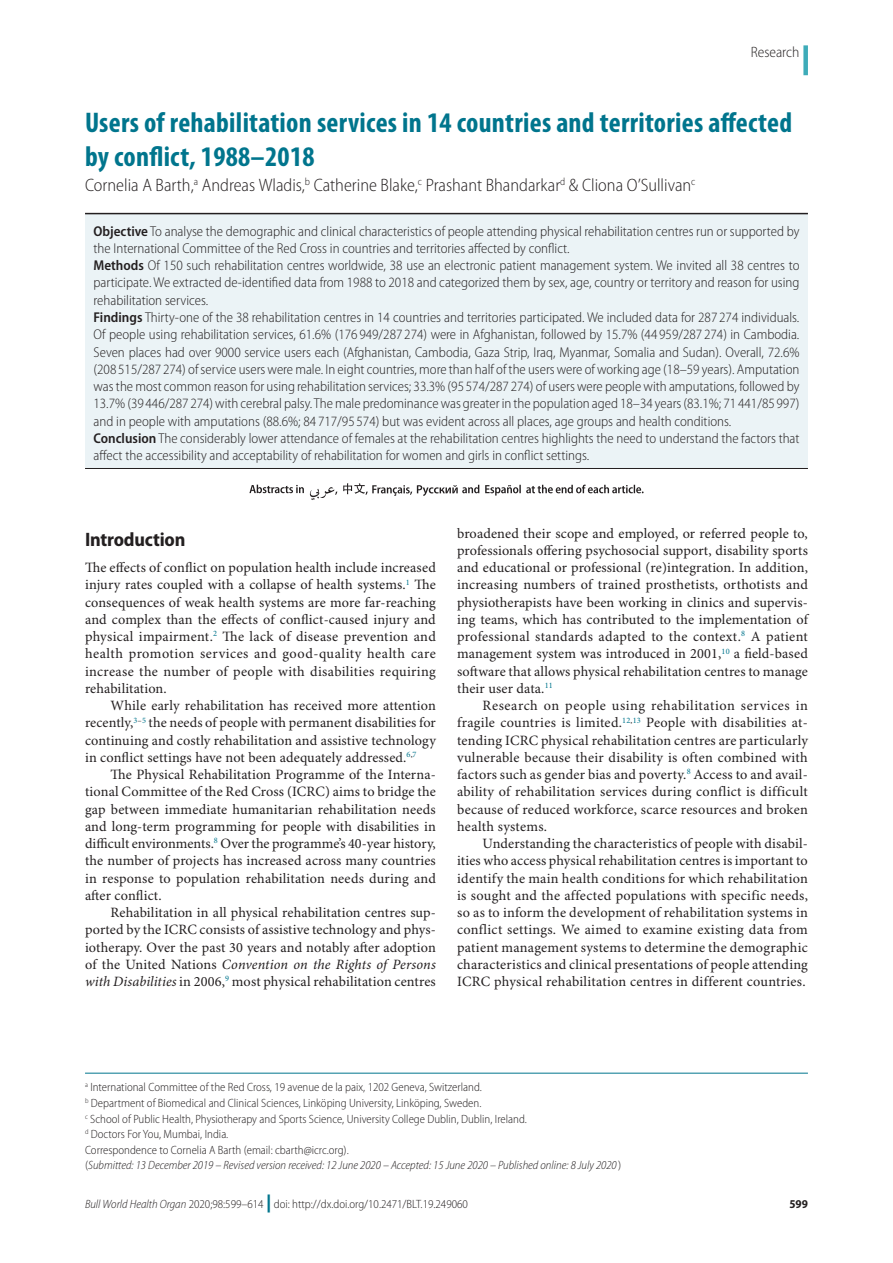
<style>
.page{position:relative;width:893px;height:1263px;background:#fff}
.page>*{position:absolute;margin:0;border:0;box-sizing:border-box;transform-origin:0 0}
.t1{font:700 condensed 28.5px/33.8px "Myriad Pro";letter-spacing:.01em;color:#00758d}
.t2{font:700 semi-condensed 19.5px "Myriad Pro";letter-spacing:-.01em;color:#231f20}
.t3{font:300 semi-condensed 18px "Myriad Pro";color:#231f20}
.t4{font:300 semi-condensed 15px "Myriad Pro";color:#231f20}
.t5{font:14.25px/17.2px "Minion Pro";letter-spacing:.01em;color:#231f20;text-align:justify}
.t6{font:300 semi-condensed 14.25px/17.2px "Myriad Pro";color:#231f20}
.t7{font:300 semi-condensed 12px/15.6px "Myriad Pro";color:#231f20}
.t8{font:700 semi-condensed 12px "Myriad Pro";color:#231f20}
.s1{font-weight:600}
.s2{font-style:italic}
.s3{font-weight:900;font-stretch:normal;font-size:18px;color:#00758d}
</style>
<div class="page">
<div style="left:803px;top:45px;width:5px;height:30px;background:#3eacb9"></div>
<div style="left:85px;top:214px;width:723px;height:254px;background:#ebf3f6"></div>
<hr style="left:85px;top:1073px;width:723px;height:1px;background:#00758d">
<hr style="left:85px;top:468px;width:723px;height:1px;background:#231f20">
<hr style="left:85px;top:213px;width:723px;height:1px;background:#231f20">
<svg style="left:310px;top:483px;width:334px;height:17px"></svg>
<svg style="left:249px;top:485px;width:55px;height:8px"></svg>
<p class="t4" style="left:751px;top:44px;width:50px">Research</p>
<h1 class="t1" style="left:85px;top:106px;width:709px">Users of rehabilitation services in 14 countries and territories affected by conflict, 1988–2018</h1>
<p class="t3" style="left:85px;top:176px;width:612px">Cornelia A Barth,<sup>a</sup> Andreas Wladis,<sup>b</sup> Catherine Blake,<sup>c</sup> Prashant Bhandarkar<sup>d</sup> &amp; Cliona O’Sullivan<sup>c</sup></p>
<p class="t6" style="left:94px;top:223px;width:707px"><span class="s1">Objective</span> To analyse the demographic and clinical characteristics of people attending physical rehabilitation centres run or supported by the International Committee of the Red Cross in countries and territories affected by conflict.<br><span class="s1">Methods</span> Of 150 such rehabilitation centres worldwide, 38 use an electronic patient management system. We invited all 38 centres to participate. We extracted de-identified data from 1988 to 2018 and categorized them by sex, age, country or territory and reason for using rehabilitation services.<br><span class="s1">Findings</span> Thirty-one of the 38 rehabilitation centres in 14 countries and territories participated. We included data for 287 274 individuals.<br>Of people using rehabilitation services, 61.6% (176 949/287 274) were in Afghanistan, followed by 15.7% (44 959/287 274) in Cambodia.<br>Seven places had over 9000 service users each (Afghanistan, Cambodia, Gaza Strip, Iraq, Myanmar, Somalia and Sudan). Overall, 72.6% (208 515/287 274) of service users were male. In eight countries, more than half of the users were of working age (18–59 years). Amputation was the most common reason for using rehabilitation services; 33.3% (95 574/287 274) of users were people with amputations, followed by 13.7% (39 446/287 274) with cerebral palsy. The male predominance was greater in the population aged 18–34 years (83.1%; 71 441/85 997) and in people with amputations (88.6%; 84 717/95 574) but was evident across all places, age groups and health conditions.<br><span class="s1">Conclusion</span> The considerably lower attendance of females at the rehabilitation centres highlights the need to understand the factors that affect the accessibility and acceptability of rehabilitation for women and girls in conflict settings.</p>
<h2 class="t2" style="left:85px;top:529px;width:102px">Introduction</h2>
<p class="t5" style="left:85px;top:559px;width:352px">The effects of conflict on population health include increased injury rates coupled with a collapse of health systems.<sup>1</sup> The consequences of weak health systems are more far-reaching and complex than the effects of conflict-caused injury and physical impairment.<sup>2</sup> The lack of disease prevention and health promotion services and good-quality health care increase the number of people with disabilities requiring rehabilitation.</p>
<p class="t5" style="left:85px;top:697px;width:352px;text-indent:26px">While early rehabilitation has received more attention recently,<sup>3</sup><sup>–</sup><sup>5</sup> the needs of people with permanent disabilities for continuing and costly rehabilitation and assistive technology in conflict settings have not been adequately addressed.<sup>6</sup><sup>,</sup><sup>7</sup></p>
<p class="t5" style="left:85px;top:766px;width:352px;text-indent:26px">The Physical Rehabilitation Programme of the Interna&shy;tional Committee of the Red Cross (ICRC) aims to bridge the gap between immediate humanitarian rehabilitation needs and long-term programming for people with disabilities in difficult environments.<sup>8</sup> Over the programme’s 40-year history, the number of projects has increased across many countries in response to population rehabilitation needs during and after conflict.</p>
<p class="t5" style="left:85px;top:904px;width:352px;text-indent:26px">Rehabilitation in all physical rehabilitation centres sup&shy;ported by the ICRC consists of assistive technology and phys&shy;iotherapy. Over the past 30 years and notably after adoption of the United Nations <span class="s2">Convention on the Rights of Persons with Disabilities</span> in 2006,<sup>9</sup> most physical rehabilitation centres</p>
<p class="t5" style="left:457px;top:525px;width:352px">broadened their scope and employed, or referred people to, professionals offering psychosocial support, disability sports and educational or professional (re)integration. In addition, increasing numbers of trained prosthetists, orthotists and physiotherapists have been working in clinics and supervis&shy;ing teams, which has contributed to the implementation of professional standards adapted to the context.<sup>8</sup> A patient management system was introduced in 2001,<sup>10</sup> a field-based software that allows physical rehabilitation centres to manage their user data.<sup>11</sup></p>
<p class="t5" style="left:457px;top:697px;width:352px;text-indent:26px">Research on people using rehabilitation services in fragile countries is limited.<sup>12</sup><sup>,</sup><sup>13</sup> People with disabilities at&shy;tending ICRC physical rehabilitation centres are particularly vulnerable because their disability is often combined with factors such as gender bias and poverty.<sup>8</sup> Access to and avail&shy;ability of rehabilitation services during conflict is difficult because of reduced workforce, scarce resources and broken health systems.</p>
<p class="t5" style="left:457px;top:835px;width:352px;text-indent:26px">Understanding the characteristics of people with disabil&shy;ities who access physical rehabilitation centres is important to identify the main health conditions for which rehabilitation is sought and the affected populations with specific needs, so as to inform the development of rehabilitation systems in conflict settings. We aimed to examine existing data from patient management systems to determine the demographic characteristics and clinical presentations of people attending ICRC physical rehabilitation centres in different countries.</p>
<p class="t7" style="left:85px;top:1080px;width:538px"><sup>a</sup> International Committee of the Red Cross, 19 avenue de la paix, 1202 Geneva, Switzerland.<br><sup>b</sup> Department of Biomedical and Clinical Sciences, Linköping University, Linköping, Sweden.<br><sup>c</sup> School of Public Health, Physiotherapy and Sports Science, University College Dublin, Dublin, Ireland.<br><sup>d</sup> Doctors For You, Mumbai, India.<br>Correspondence to Cornelia A Barth (email: cbarth@icrc.org).<br>(<span class="s2">Submitted: 13 December 2019 – Revised version received: 12 June 2020 – Accepted: 15 June 2020 – Published online: 8 July 2020</span> )</p>
<p class="t7" style="left:85px;top:1197px;width:384px"><span class="s2">Bull World Health Organ</span> 2020;98:599–614 <span class="s3">|</span> doi: http://dx.doi.org/10.2471/BLT.19.249060</p>
<p class="t8" style="left:789px;top:1197px;width:20px">599</p>
</div>
